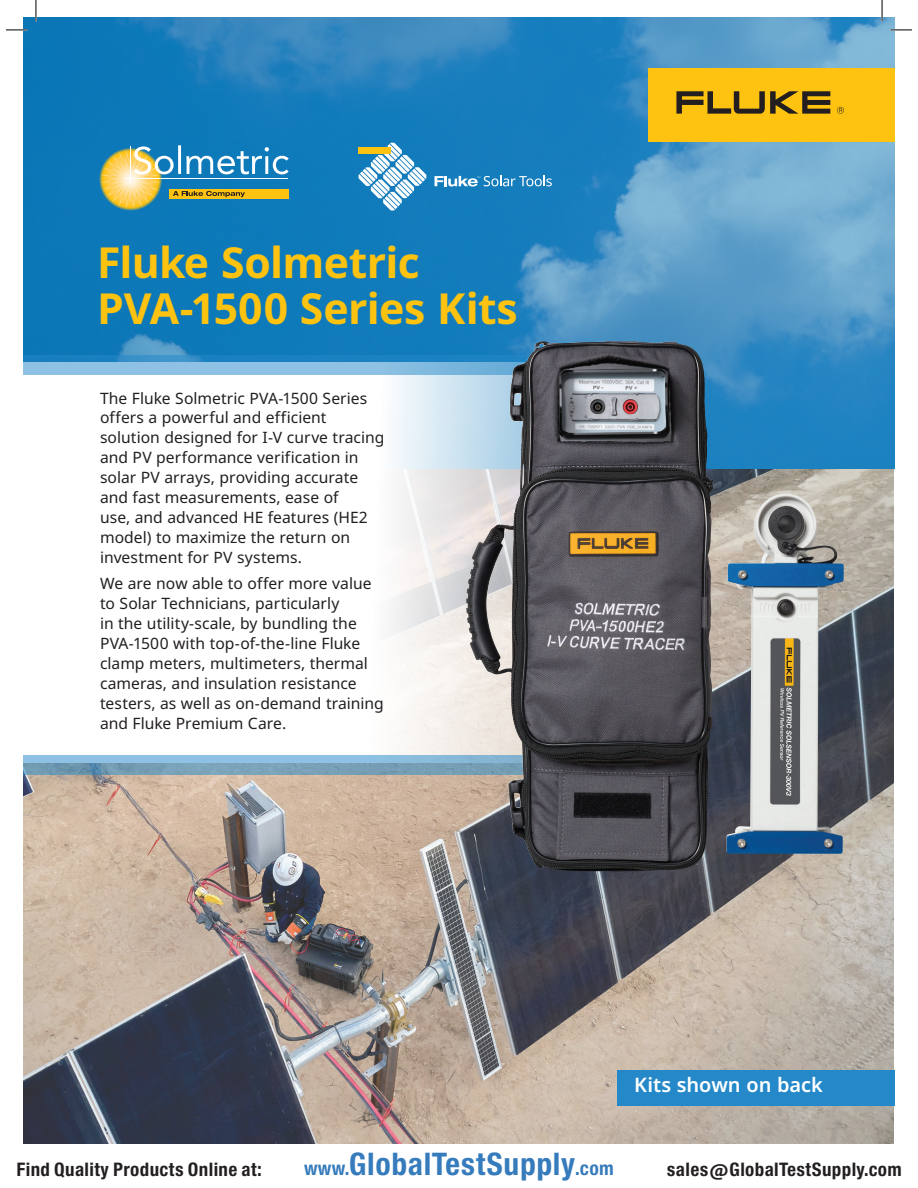
<style>
.page{position:relative;width:918px;height:1188px;background:#fff}
.page>*{position:absolute;margin:0;border:0;box-sizing:border-box;transform-origin:0 0}
.t1{font:700 42.75px/45.6px "Noto Sans";letter-spacing:-.015em;color:#fec210}
.t2{font:29.7px "Europa Gro Nr 2 SBOP Bol Con";letter-spacing:.02em;color:#367bbc}
.t3{font:600 19.95px "Noto Sans";color:#fff}
.t4{font:17.85px "Europa Gro Nr 2 SBOP Bol Con";letter-spacing:.02em;color:#231f20}
.t5{font:15.6px/20px "Noto Sans";color:#231f20}
.s1{font-size:18.3px}
</style>
<div class="page">
<img style="left:23px;top:469px;width:871px;height:675px">
<img style="left:23px;top:17px;width:872px;height:452px">
<svg style="left:23px;top:363px;width:662px;height:400px"></svg>
<svg style="left:359px;top:143px;width:67px;height:67px"></svg>
<div style="left:359px;top:147px;width:32px;height:6px;background:#fec210"></div>
<svg style="left:435px;top:175px;width:117px;height:12px"></svg>
<svg style="left:98px;top:145px;width:191px;height:66px;background:#6c9e9e"></svg>
<div style="left:617px;top:1070px;width:278px;height:36px;background:#2589c9"></div>
<svg style="left:23px;top:355px;width:635px;height:19px;background:#5f9ec7"></svg>
<svg style="left:23px;top:756px;width:635px;height:19px;background:#6d8fa5"></svg>
<img style="left:491px;top:341px;width:114px;height:189px">
<img style="left:726px;top:494px;width:118px;height:360px">
<div style="left:648px;top:68px;width:247px;height:74px;background:#fec210"></div>
<svg style="left:676px;top:91px;width:154px;height:23px"></svg>
<svg style="left:837px;top:107px;width:7px;height:7px"></svg>
<hr style="left:6px;top:29px;width:21px;height:2px;background:#fff">
<hr style="left:891px;top:29px;width:21px;height:2px;background:#fff">
<hr style="left:35px;top:0;width:2px;height:21px;background:#fff">
<hr style="left:881px;top:0;width:2px;height:21px;background:#fff">
<svg style="left:6px;top:30px;width:21px;height:1px"></svg>
<svg style="left:891px;top:30px;width:21px;height:1px"></svg>
<svg style="left:36px;top:0;width:1px;height:21px"></svg>
<svg style="left:882px;top:0;width:1px;height:21px"></svg>
<h1 class="t1" style="left:97px;top:241px;width:422px">Fluke Solmetric<br>PVA-1500 Series Kits</h1>
<p class="t5" style="left:100px;top:388px;width:286px">The Fluke Solmetric PVA-1500 Series offers a powerful and efficient solution designed for I-V curve tracing and PV performance verification in solar PV arrays, providing accurate and fast measurements, ease of<br>use, and advanced HE features (HE2 model) to maximize the return on investment for PV systems.</p>
<p class="t5" style="left:100px;top:574px;width:285px">We are now able to offer more value to Solar Technicians, particularly<br>in the utility-scale, by bundling the PVA-1500 with top-of-the-line Fluke clamp meters, multimeters, thermal cameras, and insulation resistance testers, as well as on-demand training and Fluke Premium Care.</p>
<p class="t3" style="left:634px;top:1071px;width:190px">Kits shown on back</p>
<p class="t4" style="left:16px;top:1159px;width:247px">Find Quality Products Online at:</p>
<h2 class="t2" style="left:304px;top:1147px;width:311px"><span class="s1">www.</span>GlobalTestSupply<span class="s1">.com</span></h2>
<p class="t4" style="left:667px;top:1159px;width:236px">sales@GlobalTestSupply.com</p>
</div>
